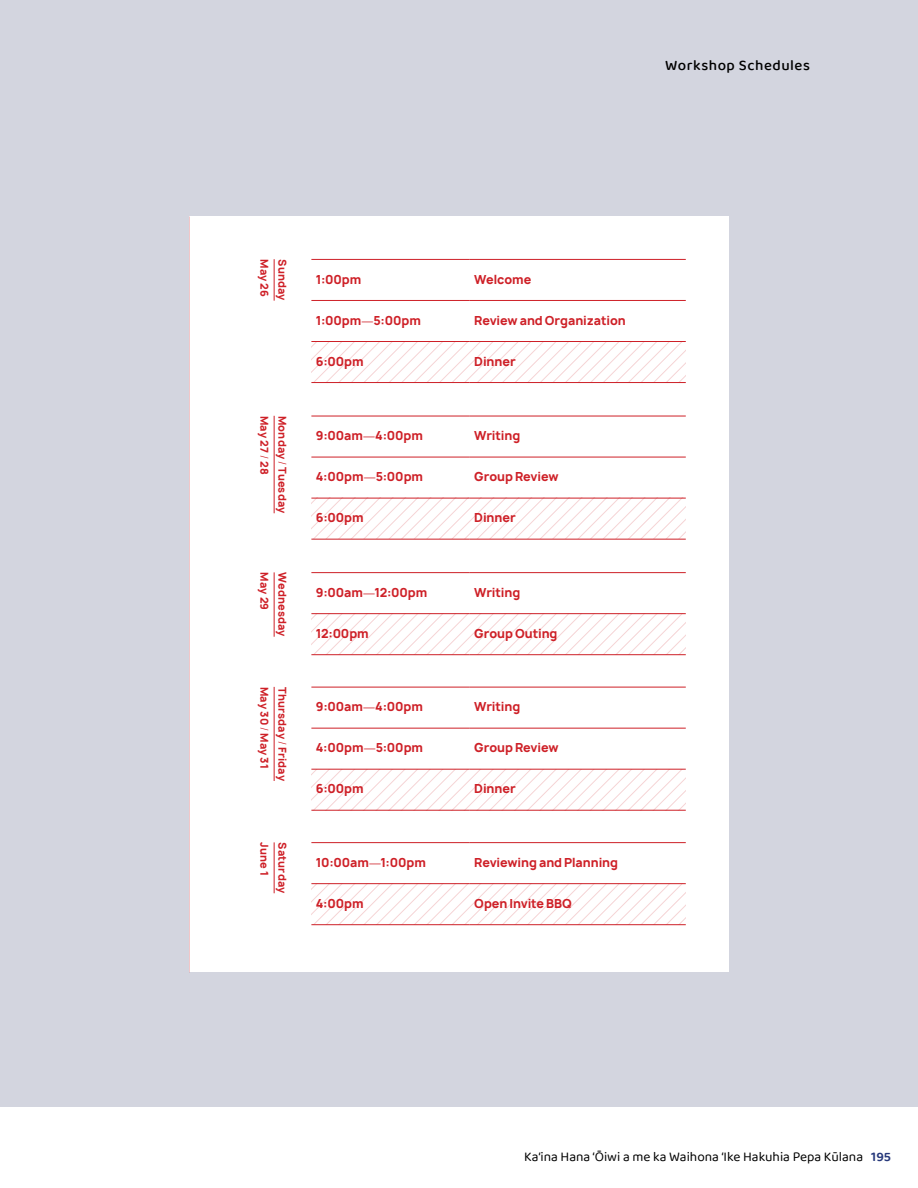
<style>
.page{position:relative;width:918px;height:1188px;background:#fff}
.page>*{position:absolute;margin:0;border:0;box-sizing:border-box;transform-origin:0 0}
.t1{font:500 15px "Baloo 2";letter-spacing:.035em;color:#000}
.t2{font:13.5px "Baloo 2";color:#000}
.t3{font:800 12px "Manrope";letter-spacing:-.005em;color:#ce2027}
.t4{font:800 10.5px/18px "Manrope";letter-spacing:.015em;color:#ce2027}
.s1{font-weight:300}
.s2{font-family:"Myriad Pro";font-weight:400}
.s3{font-weight:600;color:#27397b}
</style>
<div class="page">
<div style="left:0;top:0;width:918px;height:1107px;background:#d3d5df"></div>
<div style="left:189px;top:216px;width:540px;height:756px;background:#fff"></div>
<hr style="left:311px;top:416px;width:159px;height:1px;background:#ce2027">
<hr style="left:311px;top:457px;width:159px;height:1px;background:#ce2027">
<hr style="left:470px;top:416px;width:216px;height:1px;background:#ce2027">
<hr style="left:470px;top:457px;width:216px;height:1px;background:#ce2027">
<hr style="left:311px;top:539px;width:159px;height:1px;background:#ce2027">
<hr style="left:470px;top:539px;width:216px;height:1px;background:#ce2027">
<hr style="left:311px;top:687px;width:159px;height:1px;background:#ce2027">
<hr style="left:311px;top:728px;width:159px;height:1px;background:#ce2027">
<hr style="left:470px;top:687px;width:216px;height:1px;background:#ce2027">
<hr style="left:470px;top:728px;width:216px;height:1px;background:#ce2027">
<hr style="left:311px;top:810px;width:159px;height:1px;background:#ce2027">
<hr style="left:470px;top:810px;width:216px;height:1px;background:#ce2027">
<hr style="left:311px;top:572px;width:159px;height:1px;background:#ce2027">
<hr style="left:470px;top:572px;width:216px;height:1px;background:#ce2027">
<hr style="left:311px;top:613px;width:159px;height:1px;background:#ce2027">
<hr style="left:470px;top:613px;width:216px;height:1px;background:#ce2027">
<hr style="left:311px;top:842px;width:159px;height:1px;background:#ce2027">
<hr style="left:470px;top:842px;width:216px;height:1px;background:#ce2027">
<hr style="left:311px;top:883px;width:159px;height:1px;background:#ce2027">
<hr style="left:470px;top:883px;width:216px;height:1px;background:#ce2027">
<hr style="left:311px;top:259px;width:159px;height:1px;background:#ce2027">
<hr style="left:470px;top:259px;width:216px;height:1px;background:#ce2027">
<hr style="left:311px;top:300px;width:159px;height:1px;background:#ce2027">
<hr style="left:470px;top:300px;width:216px;height:1px;background:#ce2027">
<hr style="left:274px;top:259px;width:1px;height:42px;background:#ce2027">
<hr style="left:274px;top:416px;width:1px;height:97px;background:#ce2027">
<hr style="left:274px;top:687px;width:1px;height:94px;background:#ce2027">
<hr style="left:274px;top:572px;width:1px;height:65px;background:#ce2027">
<hr style="left:274px;top:842px;width:1px;height:51px;background:#ce2027">
<svg style="left:311px;top:341px;width:375px;height:42px"></svg>
<svg style="left:311px;top:498px;width:375px;height:41px"></svg>
<svg style="left:311px;top:614px;width:375px;height:41px"></svg>
<svg style="left:311px;top:769px;width:375px;height:41px"></svg>
<svg style="left:311px;top:884px;width:375px;height:41px"></svg>
<p class="t1" style="left:665px;top:54px;width:146px">Workshop Schedules</p>
<p class="t4" style="left:274px;top:259px;width:39px;rotate:90deg">May 26</p>
<p class="t4" style="left:292px;top:259px;width:43px;rotate:90deg">Sunday</p>
<p class="t4" style="left:292px;top:416px;width:99px;rotate:90deg">Monday <span class="s1">/</span> Tuesday<br>May 27 <span class="s1">/</span> 28</p>
<p class="t4" style="left:274px;top:572px;width:39px;rotate:90deg">May 29</p>
<p class="t4" style="left:292px;top:572px;width:66px;rotate:90deg">Wednesday</p>
<p class="t4" style="left:292px;top:687px;width:96px;rotate:90deg">Thursday <span class="s1">/</span> Friday<br>May 30 <span class="s1">/</span> May 31</p>
<p class="t4" style="left:274px;top:842px;width:35px;rotate:90deg">June 1</p>
<p class="t4" style="left:292px;top:842px;width:52px;rotate:90deg">Saturday</p>
<p class="t3" style="left:316px;top:271px;width:47px">1:00pm</p>
<p class="t3" style="left:474px;top:271px;width:59px">Welcome</p>
<p class="t3" style="left:316px;top:312px;width:106px">1:00pm<span class="s2">—</span>5:00pm</p>
<p class="t3" style="left:474px;top:312px;width:153px">Review and Organization</p>
<p class="t3" style="left:316px;top:353px;width:49px">6:00pm</p>
<p class="t3" style="left:474px;top:353px;width:43px">Dinner</p>
<p class="t3" style="left:316px;top:428px;width:109px">9:00am<span class="s2">—</span>4:00pm</p>
<p class="t3" style="left:474px;top:428px;width:48px">Writing</p>
<p class="t3" style="left:316px;top:469px;width:109px">4:00pm<span class="s2">—</span>5:00pm</p>
<p class="t3" style="left:474px;top:469px;width:86px">Group Review</p>
<p class="t3" style="left:316px;top:510px;width:49px">6:00pm</p>
<p class="t3" style="left:474px;top:510px;width:43px">Dinner</p>
<p class="t3" style="left:316px;top:584px;width:113px">9:00am<span class="s2">—</span>12:00pm</p>
<p class="t3" style="left:474px;top:584px;width:48px">Writing</p>
<p class="t3" style="left:316px;top:625px;width:54px">12:00pm</p>
<p class="t3" style="left:474px;top:625px;width:85px">Group Outing</p>
<p class="t3" style="left:316px;top:699px;width:109px">9:00am<span class="s2">—</span>4:00pm</p>
<p class="t3" style="left:474px;top:699px;width:48px">Writing</p>
<p class="t3" style="left:316px;top:740px;width:109px">4:00pm<span class="s2">—</span>5:00pm</p>
<p class="t3" style="left:474px;top:740px;width:86px">Group Review</p>
<p class="t3" style="left:316px;top:781px;width:49px">6:00pm</p>
<p class="t3" style="left:474px;top:781px;width:43px">Dinner</p>
<p class="t3" style="left:316px;top:854px;width:112px">10:00am<span class="s2">—</span>1:00pm</p>
<p class="t3" style="left:474px;top:854px;width:145px">Reviewing and Planning</p>
<p class="t3" style="left:316px;top:895px;width:49px">4:00pm</p>
<p class="t3" style="left:474px;top:895px;width:99px">Open Invite BBQ</p>
<p class="t2" style="left:524px;top:1147px;width:368px">Kaʻina Hana ʻŌiwi a me ka Waihona ʻIke Hakuhia Pepa Kūlana <span class="s3">195</span></p>
</div>
